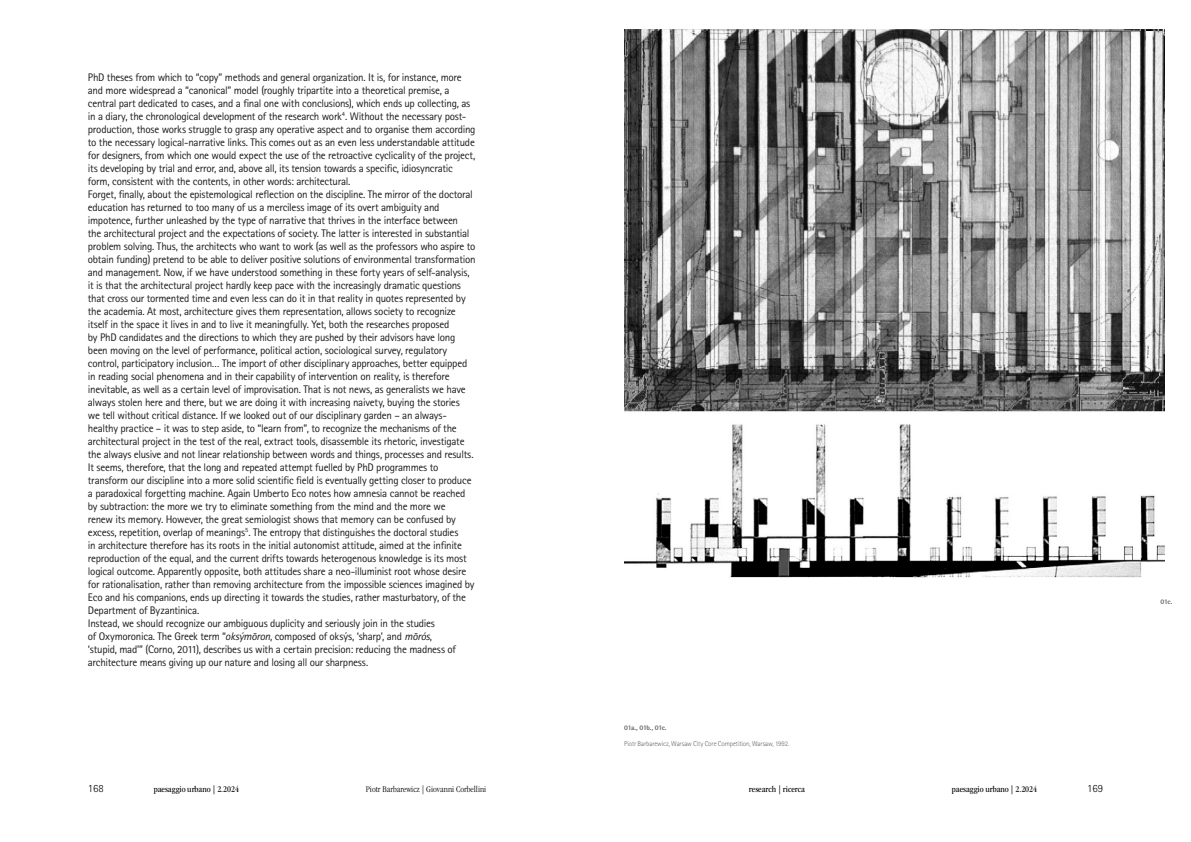
<style>
.page{position:relative;width:1191px;height:842px;background:#fff}
.page>*{position:absolute;margin:0;border:0;box-sizing:border-box;transform-origin:0 0}
.t1{font:11px/13px "Rotis Sans Serif Std";letter-spacing:-.025em;color:#1b1b1a}
.t2{font:300 11px "Rotis Sans Serif Std";color:#000}
.t3{font:italic 11px "Rotis Sans Serif Std";color:#1b1b1a}
.t4{font:condensed 9px "ITC Garamond Std";color:#000}
.t5{font:300 condensed 9px "ITC Garamond Std";color:#000}
.t6{font:300 7px "Rotis Sans Serif Std";letter-spacing:-.015em;color:#646363}
.t7{font:800 7px "Rotis Sans Serif Std";letter-spacing:-.055em;color:#646363}
.s1{font-style:italic}
</style>
<div class="page">
<img style="left:624px;top:30px;width:540px;height:548px">
<p class="t1" style="left:88px;top:71px;width:389px">PhD theses from which to “copy” methods and general organization. It is, for instance, more and more widespread a “canonical” model (roughly tripartite into a theoretical premise, a central part dedicated to cases, and a final one with conclusions), which ends up collecting, as in a diary, the chronological development of the research work<sup>4</sup>. Without the necessary post&shy;production, those works struggle to grasp any operative aspect and to organise them according to the necessary logical-narrative links. This comes out as an even less understandable attitude for designers, from which one would expect the use of the retroactive cyclicality of the project, its developing by trial and error, and, above all, its tension towards a specific, idiosyncratic form, consistent with the contents, in other words: architectural.<br>Forget, finally, about the epistemological reflection on the discipline. The mirror of the doctoral education has returned to too many of us a merciless image of its overt ambiguity and impotence, further unleashed by the type of narrative that thrives in the interface between<br>the architectural project and the expectations of society. The latter is interested in substantial problem solving. Thus, the architects who want to work (as well as the professors who aspire to obtain funding) pretend to be able to deliver positive solutions of environmental transformation and management. Now, if we have understood something in these forty years of self-analysis, it is that the architectural project hardly keep pace with the increasingly dramatic questions that cross our tormented time and even less can do it in that reality in quotes represented by the academia. At most, architecture gives them representation, allows society to recognize itself in the space it lives in and to live it meaningfully. Yet, both the researches proposed<br>by PhD candidates and the directions to which they are pushed by their advisors have long been moving on the level of performance, political action, sociological survey, regulatory control, participatory inclusion… The import of other disciplinary approaches, better equipped in reading social phenomena and in their capability of intervention on reality, is therefore inevitable, as well as a certain level of improvisation. That is not news, as generalists we have always stolen here and there, but we are doing it with increasing naivety, buying the stories<br>we tell without critical distance. If we looked out of our disciplinary garden – an always&shy;healthy practice – it was to step aside, to “learn from”, to recognize the mechanisms of the architectural project in the test of the real, extract tools, disassemble its rhetoric, investigate the always elusive and not linear relationship between words and things, processes and results.<br>It seems, therefore, that the long and repeated attempt fuelled by PhD programmes to transform our discipline into a more solid scientific field is eventually getting closer to produce a paradoxical forgetting machine. Again Umberto Eco notes how amnesia cannot be reached by subtraction: the more we try to eliminate something from the mind and the more we<br>renew its memory. However, the great semiologist shows that memory can be confused by excess, repetition, overlap of meanings<sup>5</sup>. The entropy that distinguishes the doctoral studies<br>in architecture therefore has its roots in the initial autonomist attitude, aimed at the infinite reproduction of the equal, and the current drifts towards heterogenous knowledge is its most logical outcome. Apparently opposite, both attitudes share a neo-illuminist root whose desire for rationalisation, rather than removing architecture from the impossible sciences imagined by Eco and his companions, ends up directing it towards the studies, rather masturbatory, of the Department of Byzantinica.<br>Instead, we should recognize our ambiguous duplicity and seriously join in the studies<br>of Oxymoronica. The Greek term “<span class="s1">oksýmoron</span>, composed of oksýs, ‘sharp’, and <span class="s1">morós</span>,<br>‘stupid, mad’” (Corno, 2011), describes us with a certain precision: reducing the madness of architecture means giving up our nature and losing all our sharpness.</p>
<p class="t3" style="left:252px;top:630px;width:5px">ˉ</p>
<p class="t3" style="left:413px;top:630px;width:5px">ˉ</p>
<p class="t7" style="left:624px;top:723px;width:44px">01a., 01b., 01c.</p>
<p class="t6" style="left:624px;top:739px;width:167px">Piotr Barbarewicz, Warsaw City Core Competition, Warsaw, 1992.</p>
<p class="t4" style="left:154px;top:784px;width:87px">paesaggio urbano | 2.2024</p>
<p class="t4" style="left:749px;top:784px;width:57px">research | ricerca</p>
<p class="t4" style="left:951px;top:784px;width:87px">paesaggio urbano | 2.2024</p>
<p class="t5" style="left:366px;top:784px;width:122px">Piotr Barbarewicz | Giovanni Corbellini</p>
<p class="t2" style="left:88px;top:782px;width:17px">168</p>
<p class="t2" style="left:1087px;top:782px;width:17px">169</p>
<p class="t7" style="left:1160px;top:598px;width:13px">01c.</p>
</div>
